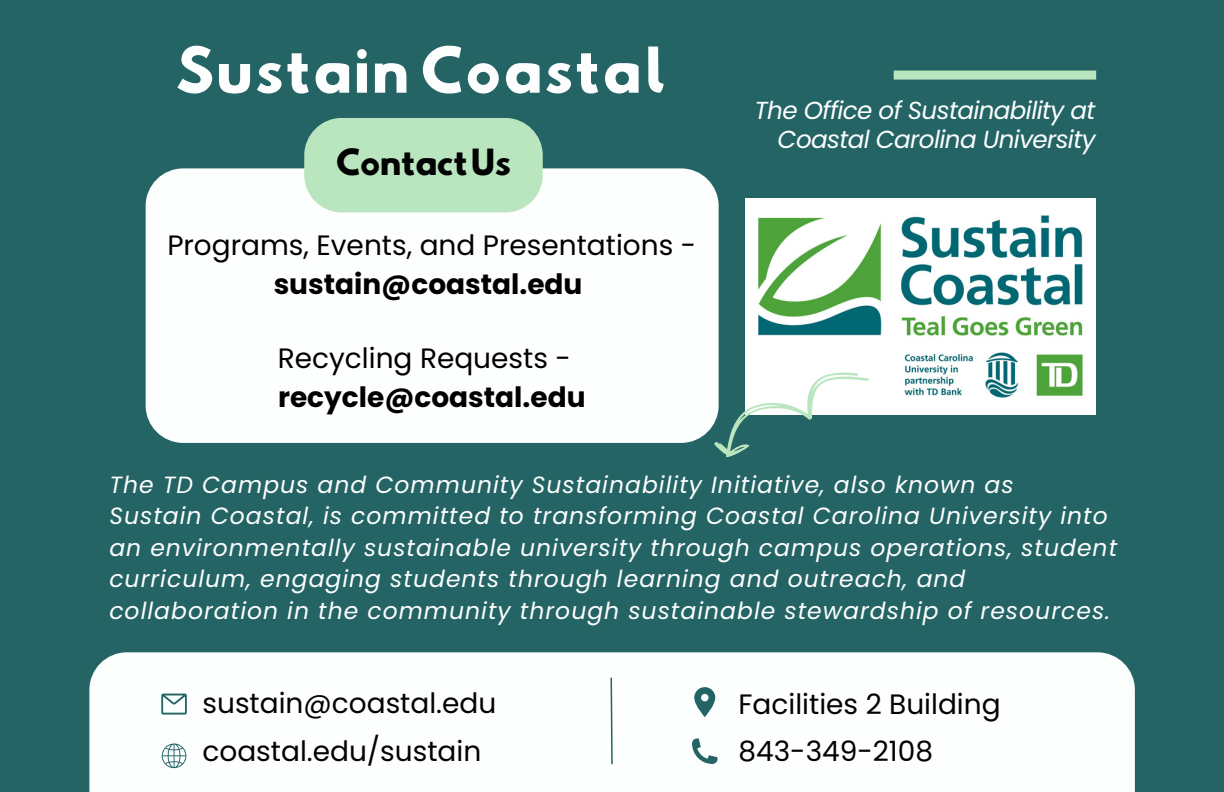
<style>
.page{position:relative;width:1224px;height:792px;background:#246465}
.page>*{position:absolute;margin:0;border:0;box-sizing:border-box;transform-origin:0 0}
.t1{font:56px "Hussar Bd";color:#fdfefe}
.t2{font:32px "Hussar Bd";letter-spacing:-.05em;color:#020202}
.t3{font:28px "Poppins";color:#020202}
.t4{font:28px "Poppins";color:#000}
.t5{font:700 28px "Poppins";color:#000}
.t6{font:italic 24.6px/28.4px "Poppins";letter-spacing:-.025em;color:#fdfefe;text-align:right}
.t7{font:italic 23.4px/31.6px "Poppins";letter-spacing:.045em;color:#fdfefe}
</style>
<div class="page">
<div style="left:89px;top:652px;width:1046px;height:140px;background:#fdfefe"></div>
<svg style="left:161px;top:743px;width:26px;height:26px"></svg>
<svg style="left:161px;top:694px;width:26px;height:21px"></svg>
<svg style="left:610px;top:677px;width:4px;height:88px"></svg>
<svg style="left:694px;top:687px;width:21px;height:30px"></svg>
<div style="left:146px;top:168px;width:573px;height:275px;background:#fdfefe;border-radius:38px"></div>
<div style="left:304px;top:118px;width:239px;height:94px;background:#bae6bf;border-radius:37px"></div>
<svg style="left:692px;top:738px;width:26px;height:26px"></svg>
<div style="left:894px;top:71px;width:202px;height:9px;background:#bae6bf"></div>
<img style="left:746px;top:198px;width:349px;height:216px">
<svg style="left:705px;top:367px;width:174px;height:90px"></svg>
<h1 class="t1" style="left:174px;top:42px;width:492px">Sustain Coastal</h1>
<h2 class="t2" style="left:336px;top:146px;width:177px">ContactUs</h2>
<p class="t4" style="left:167px;top:226px;width:530px">Programs, Events, and Presentations -</p>
<p class="t5" style="left:274px;top:265px;width:310px">sustain@coastal.edu</p>
<p class="t4" style="left:278px;top:339px;width:294px">Recycling Requests -</p>
<p class="t5" style="left:278px;top:378px;width:309px">recycle@coastal.edu</p>
<p class="t6" style="left:755px;top:96px;width:342px">The Office of Sustainability at<br>Coastal Carolina University</p>
<p class="t7" style="left:109px;top:469px;width:1009px">The TD Campus and Community Sustainability Initiative, also known as<br>Sustain Coastal, is committed to transforming Coastal Carolina University into an environmentally sustainable university through campus operations, student curriculum, engaging students through learning and outreach, and collaboration in the community through sustainable stewardship of resources.</p>
<p class="t3" style="left:203px;top:684px;width:295px">sustain@coastal.edu</p>
<p class="t3" style="left:203px;top:732px;width:280px">coastal.edu/sustain</p>
<p class="t3" style="left:739px;top:685px;width:264px">Facilities 2 Building</p>
<p class="t3" style="left:739px;top:732px;width:196px">843-349-2108</p>
</div>
